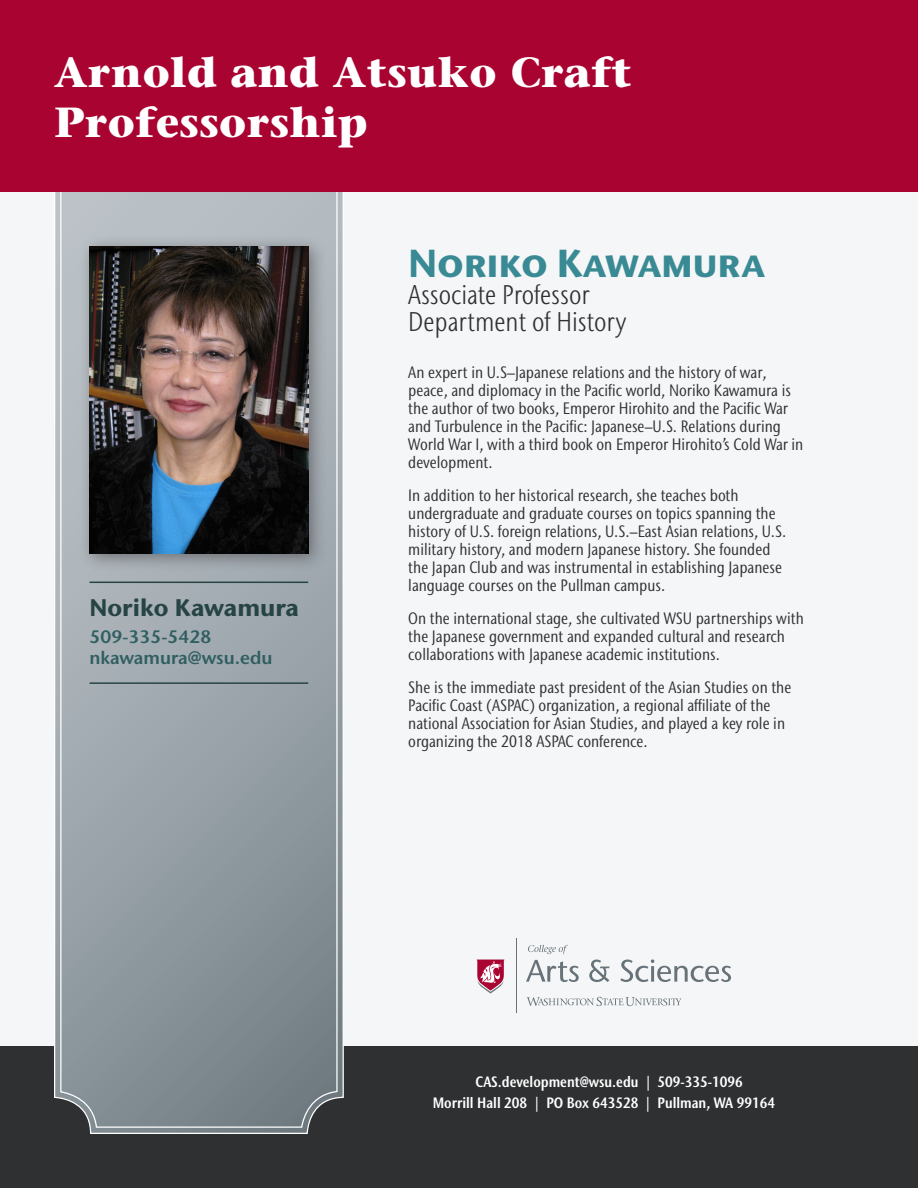
<style>
.page{position:relative;width:918px;height:1188px;background:#fff}
.page>*{position:absolute;margin:0;border:0;box-sizing:border-box;transform-origin:0 0}
.Professorship_Title{font:700 42px/50.4px "Stone Serif Std";letter-spacing:.01em;color:#fff}
.Name{font:700 39px "Stone Sans IIITC Std";letter-spacing:-.02em;color:#398a94}
.Title_Dept{font:300 condensed 27px "Stone Sans IIITC Std";color:#2e3031}
.t1{font:700 24px "Stone Sans IIITC Std";color:#274445}
.t2{font:600 18px "Stone Sans IIITC Std";color:#305f61}
.Para-text{font:condensed 16.5px/18px "Stone Sans IIITC Std";color:#2e3031}
.t3{font:600 condensed 15px "Stone Sans IIITC Std";color:#fff}
</style>
<div class="page">
<div style="left:0;top:177px;width:918px;height:894px;background:#f4f6f7"></div>
<div style="left:0;top:1047px;width:918px;height:141px;background:#2e3031"></div>
<svg style="left:53px;top:192px;width:292px;height:942px;background:#98a1a7"></svg>
<div style="left:0;top:0;width:918px;height:192px;background:#a90332"></div>
<div style="left:78px;top:234px;width:249px;height:338px;background:#231f20;opacity:.45"></div>
<img style="left:90px;top:246px;width:218px;height:308px">
<hr style="left:90px;top:582px;width:218px;height:1px;background:#274445">
<hr style="left:90px;top:682px;width:218px;height:2px;background:#274445">
<hr style="left:516px;top:938px;width:1px;height:74px;background:#687379">
<svg style="left:528px;top:945px;width:40px;height:9px"></svg>
<svg style="left:526px;top:960px;width:53px;height:22px"></svg>
<svg style="left:589px;top:960px;width:21px;height:22px"></svg>
<svg style="left:620px;top:959px;width:111px;height:23px"></svg>
<svg style="left:477px;top:960px;width:27px;height:34px"></svg>
<svg style="left:527px;top:997px;width:154px;height:9px"></svg>
<p class="Professorship_Title" style="left:54px;top:46px;width:579px">Arnold and Atsuko Craft<br>Professorship</p>
<p class="t1" style="left:90px;top:592px;width:211px">Noriko Kawamura</p>
<p class="t2" style="left:90px;top:625px;width:124px">509-335-5428</p>
<p class="t2" style="left:90px;top:646px;width:184px">nkawamura@wsu.edu</p>
<p class="Name" style="left:408px;top:239px;width:358px">Noriko Kawamura</p>
<p class="Title_Dept" style="left:408px;top:278px;width:183px">Associate Professor</p>
<p class="Title_Dept" style="left:408px;top:305px;width:220px">Department of History</p>
<p class="Para-text" style="left:408px;top:363px;width:397px">An expert in U.S–Japanese relations and the history of war, peace, and diplomacy in the Pacific world, Noriko Kawamura is the author of two books, Emperor Hirohito and the Pacific War and Turbulence in the Pacific: Japanese–U.S. Relations during World War I, with a third book on Emperor Hirohito’s Cold War in development.</p>
<p class="Para-text" style="left:408px;top:486px;width:380px">In addition to her historical research, she teaches both undergraduate and graduate courses on topics spanning the history of U.S. foreign relations, U.S.–East Asian relations, U.S. military history, and modern Japanese history. She founded the Japan Club and was instrumental in establishing Japanese language courses on the Pullman campus.</p>
<p class="Para-text" style="left:408px;top:609px;width:397px">On the international stage, she cultivated WSU partnerships with the Japanese government and expanded cultural and research collaborations with Japanese academic institutions.</p>
<p class="Para-text" style="left:408px;top:678px;width:385px">She is the immediate past president of the Asian Studies on the Pacific Coast (ASPAC) organization, a regional affiliate of the national Association for Asian Studies, and played a key role in organizing the 2018 ASPAC conference.</p>
<p class="t3" style="left:475px;top:1073px;width:269px">CAS.development@wsu.edu | 509-335-1096</p>
<p class="t3" style="left:433px;top:1094px;width:344px">Morrill Hall 208 | PO Box 643528 | Pullman, WA 99164</p>
</div>
